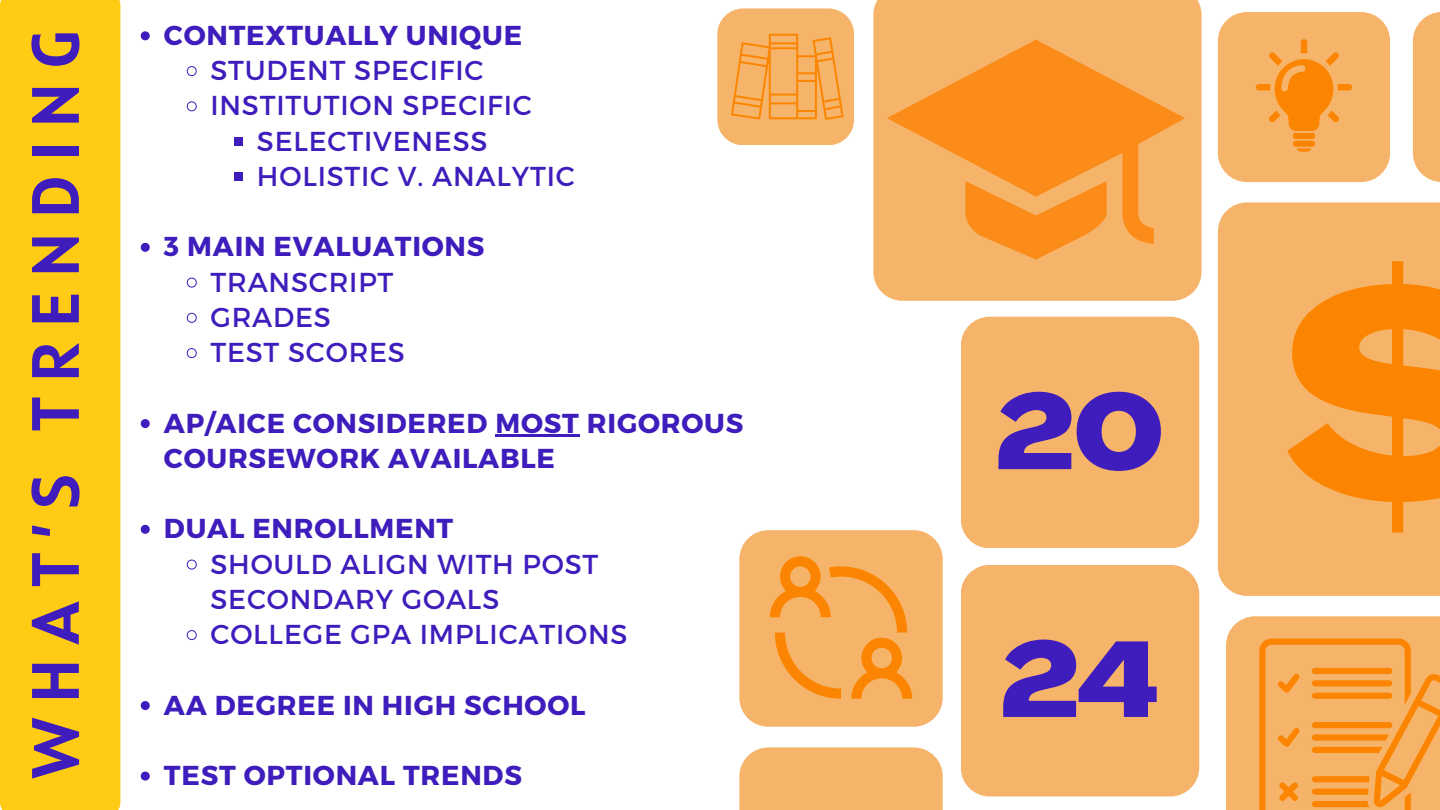
<style>
.page{position:relative;width:1440px;height:810px;background:#fff}
.page>*{position:absolute;margin:0;border:0;box-sizing:border-box;transform-origin:0 0}
.t1{font:800 expanded 285.7px "Agrandir";color:#fb8500}
.t2{font:800 expanded 105.5px "Agrandir";color:#3e1dbc}
.t3{font:700 66.8px "Squad";letter-spacing:.215em;color:#3e1dbc}
.t4{font:27.3px/35.2px "Montserrat";letter-spacing:.03em;color:#3e1dbc}
.t5{font:700 27.3px/35.2px "Montserrat";letter-spacing:.03em;color:#3e1dbc}
</style>
<div class="page">
<div style="left:0;top:0;width:120px;height:810px;background:#ffcb15"></div>
<div style="left:739px;top:747px;width:204px;height:63px;background:#f6b46a"></div>
<div style="left:873px;top:0;width:329px;height:301px;background:#f6b46a"></div>
<div style="left:961px;top:317px;width:238px;height:231px;background:#f6b46a;border-radius:29px"></div>
<div style="left:739px;top:530px;width:204px;height:197px;background:#f6b46a;border-radius:29px"></div>
<div style="left:1226px;top:616px;width:214px;height:194px;background:#f6b46a"></div>
<div style="left:717px;top:8px;width:137px;height:137px;background:#f6b46a;border-radius:26px"></div>
<div style="left:1218px;top:202px;width:222px;height:394px;background:#f6b46a"></div>
<div style="left:961px;top:565px;width:238px;height:232px;background:#f6b46a;border-radius:29px"></div>
<svg style="left:887px;top:40px;width:298px;height:204px;background:#f8a043"></svg>
<svg style="left:965px;top:181px;width:142px;height:79px;background:#f89c3a"></svg>
<svg style="left:731px;top:34px;width:113px;height:86px"></svg>
<div style="left:1218px;top:12px;width:172px;height:170px;background:#f6b46a;border-radius:29px"></div>
<div style="left:1413px;top:12px;width:27px;height:170px;background:#f6b46a"></div>
<svg style="left:1259px;top:639px;width:181px;height:171px"></svg>
<svg style="left:770px;top:556px;width:142px;height:143px"></svg>
<svg style="left:141px;top:31px;width:9px;height:9px"></svg>
<svg style="left:186px;top:66px;width:11px;height:10px"></svg>
<svg style="left:186px;top:101px;width:11px;height:11px"></svg>
<div style="left:234px;top:137px;width:9px;height:9px;background:#3e1dbc"></div>
<div style="left:234px;top:172px;width:9px;height:9px;background:#3e1dbc"></div>
<svg style="left:141px;top:243px;width:9px;height:9px"></svg>
<svg style="left:186px;top:277px;width:11px;height:11px"></svg>
<svg style="left:186px;top:312px;width:11px;height:11px"></svg>
<svg style="left:186px;top:348px;width:11px;height:10px"></svg>
<svg style="left:141px;top:419px;width:9px;height:9px"></svg>
<hr style="left:495px;top:434px;width:85px;height:2px;background:#3e1dbc">
<svg style="left:141px;top:525px;width:9px;height:9px"></svg>
<svg style="left:186px;top:559px;width:11px;height:11px"></svg>
<svg style="left:186px;top:630px;width:11px;height:10px"></svg>
<svg style="left:141px;top:701px;width:9px;height:9px"></svg>
<svg style="left:141px;top:772px;width:9px;height:9px"></svg>
<svg style="left:1297px;top:148px;width:14px;height:4px"></svg>
<div style="left:1293px;top:141px;width:22px;height:6px;background:#fb8500;border-radius:3px"></div>
<div style="left:1293px;top:133px;width:22px;height:6px;background:#fb8500;border-radius:3px"></div>
<svg style="left:1256px;top:39px;width:96px;height:92px"></svg>
<p class="t3" style="left:27px;top:779px;width:751px;rotate:-90deg">WHAT’S TRENDING</p>
<h1 class="t5" style="left:164px;top:16px;width:360px">CONTEXTUALLY UNIQUE</h1>
<p class="t4" style="left:210px;top:51px;width:274px">STUDENT SPECIFIC</p>
<p class="t4" style="left:210px;top:87px;width:323px">INSTITUTION SPECIFIC</p>
<p class="t4" style="left:257px;top:122px;width:232px">SELECTIVENESS</p>
<p class="t4" style="left:257px;top:157px;width:319px">HOLISTIC V. ANALYTIC</p>
<p class="t5" style="left:164px;top:228px;width:322px">3 MAIN EVALUATIONS</p>
<p class="t4" style="left:210px;top:263px;width:184px">TRANSCRIPT</p>
<p class="t4" style="left:210px;top:298px;width:122px">GRADES</p>
<p class="t4" style="left:210px;top:333px;width:196px">TEST SCORES</p>
<p class="t5" style="left:164px;top:404px;width:581px">AP/AICE CONSIDERED MOST RIGOROUS<br>COURSEWORK AVAILABLE</p>
<p class="t5" style="left:164px;top:510px;width:291px">DUAL ENROLLMENT</p>
<p class="t4" style="left:210px;top:545px;width:389px">SHOULD ALIGN WITH POST<br>SECONDARY GOALS</p>
<p class="t4" style="left:210px;top:615px;width:419px">COLLEGE GPA IMPLICATIONS</p>
<p class="t5" style="left:164px;top:686px;width:423px">AA DEGREE IN HIGH SCHOOL</p>
<p class="t5" style="left:164px;top:756px;width:360px">TEST OPTIONAL TRENDS</p>
<p class="t2" style="left:995px;top:390px;width:171px">20</p>
<p class="t2" style="left:1000px;top:638px;width:161px">24</p>
<p class="t1" style="left:1281px;top:281px;width:235px">$</p>
</div>
